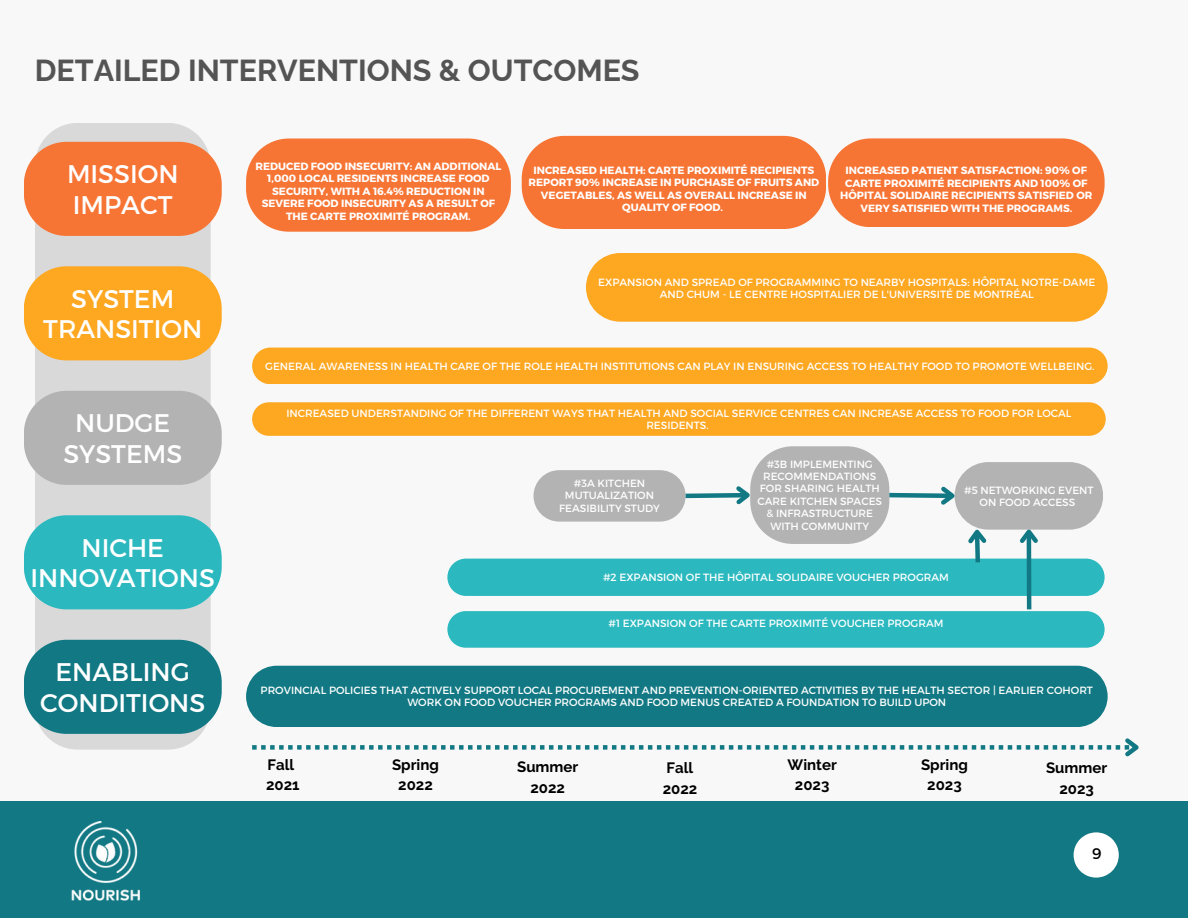
<style>
.page{position:relative;width:1188px;height:918px;background:#f8f8f8}
.page>*{position:absolute;margin:0;border:0;box-sizing:border-box;transform-origin:0 0}
.t1{font:700 30.45px "Raleway";color:#545454}
.t2{font:25.5px/30.3px "Montserrat";color:#fff;text-align:center}
.t3{font:15.3px "Montserrat";color:#000}
.t4{font:700 15px/20.2px "Raleway";color:#000;text-align:center}
.t5{font:10.5px/12.3px "Montserrat";color:#fff;text-align:center}
.t6{font:700 10.5px/12.3px "Montserrat";color:#fff;text-align:center}
</style>
<div class="page">
<div style="left:0;top:801px;width:1188px;height:117px;background:#127984"></div>
<svg style="left:1074px;top:832px;width:45px;height:46px"></svg>
<img style="left:71px;top:821px;width:69px;height:80px">
<svg style="left:35px;top:123px;width:176px;height:627px;background:#dadad9"></svg>
<div style="left:24px;top:391px;width:198px;height:94px;background:#b3b3b3;border-radius:43px"></div>
<div style="left:24px;top:515px;width:198px;height:94px;background:#2bb9bf;border-radius:43px"></div>
<div style="left:24px;top:640px;width:198px;height:94px;background:#127984;border-radius:43px"></div>
<div style="left:24px;top:142px;width:198px;height:94px;background:#f77534;border-radius:43px"></div>
<div style="left:24px;top:266px;width:198px;height:94px;background:#fea720;border-radius:43px"></div>
<svg style="left:246px;top:139px;width:265px;height:93px;background:#f77d40"></svg>
<div style="left:252px;top:348px;width:856px;height:36px;background:#fea720;border-radius:18px"></div>
<div style="left:586px;top:253px;width:522px;height:69px;background:#fea720"></div>
<div style="left:750px;top:446px;width:139px;height:98px;background:#b3b3b3;border-radius:43px"></div>
<div style="left:246px;top:666px;width:862px;height:61px;background:#127984"></div>
<svg style="left:252px;top:738px;width:887px;height:19px"></svg>
<div style="left:447px;top:559px;width:658px;height:37px;background:#2bb9bf;border-radius:19px"></div>
<div style="left:447px;top:611px;width:658px;height:37px;background:#2bb9bf"></div>
<svg style="left:522px;top:136px;width:583px;height:93px;background:#f78044"></svg>
<div style="left:955px;top:462px;width:148px;height:68px;background:#b3b3b3;border-radius:34px"></div>
<div style="left:533px;top:470px;width:153px;height:52px;background:#b3b3b3;border-radius:26px"></div>
<div style="left:252px;top:402px;width:854px;height:34px;background:#fea720;border-radius:17px"></div>
<svg style="left:681px;top:482px;width:70px;height:26px"></svg>
<svg style="left:888px;top:484px;width:69px;height:25px"></svg>
<svg style="left:964px;top:524px;width:26px;height:39px"></svg>
<hr style="left:1027px;top:532px;width:4px;height:77px;background:#127984">
<svg style="left:1016px;top:529px;width:26px;height:18px"></svg>
<h1 class="t1" style="left:35px;top:52px;width:606px">DETAILED INTERVENTIONS &amp; OUTCOMES</h1>
<p class="t2" style="left:67px;top:158px;width:113px;text-align:left">MISSION<br>IMPACT</p>
<p class="t6" style="left:255px;top:160px;width:247px">REDUCED FOOD INSECURITY: AN ADDITIONAL 1,000 LOCAL RESIDENTS INCREASE FOOD SECURITY, WITH A 16.4% REDUCTION IN SEVERE FOOD INSECURITY AS A RESULT OF THE CARTE PROXIMITÉ PROGRAM.</p>
<p class="t6" style="left:533px;top:164px;width:282px">INCREASED HEALTH: CARTE PROXIMITÉ RECIPIENTS</p>
<p class="t6" style="left:529px;top:176px;width:292px">REPORT 90% INCREASE IN PURCHASE OF FRUITS AND<br>VEGETABLES, AS WELL AS OVERALL INCREASE IN<br>QUALITY OF FOOD.</p>
<p class="t6" style="left:840px;top:164px;width:254px">INCREASED PATIENT SATISFACTION: 90% OF CARTE PROXIMITÉ RECIPIENTS AND 100% OF HÔPITAL SOLIDAIRE RECIPIENTS SATISFIED OR VERY SATISFIED WITH THE PROGRAMS.</p>
<p class="t2" style="left:71px;top:282px;width:105px">SYSTEM</p>
<p class="t2" style="left:43px;top:313px;width:161px">TRANSITION</p>
<p class="t2" style="left:75px;top:407px;width:97px">NUDGE</p>
<p class="t2" style="left:63px;top:437px;width:120px">SYSTEMS</p>
<p class="t2" style="left:31px;top:531px;width:186px">NICHE<br>INNOVATIONS</p>
<p class="t2" style="left:40px;top:656px;width:167px">ENABLING<br>CONDITIONS</p>
<p class="t5" style="left:598px;top:275px;width:498px">EXPANSION AND SPREAD OF PROGRAMMING TO NEARBY HOSPITALS: HÔPITAL NOTRE-DAME<br>AND CHUM - LE CENTRE HOSPITALIER DE L'UNIVERSITÉ DE MONTRÉAL</p>
<p class="t5" style="left:265px;top:360px;width:831px">GENERAL AWARENESS IN HEALTH CARE OF THE ROLE HEALTH INSTITUTIONS CAN PLAY IN ENSURING ACCESS TO HEALTHY FOOD TO PROMOTE WELLBEING.</p>
<p class="t5" style="left:286px;top:406px;width:787px">INCREASED UNDERSTANDING OF THE DIFFERENT WAYS THAT HEALTH AND SOCIAL SERVICE CENTRES CAN INCREASE ACCESS TO FOOD FOR LOCAL<br>RESIDENTS.</p>
<p class="t5" style="left:559px;top:477px;width:102px">#3A KITCHEN<br>MUTUALIZATION<br>FEASIBILITY STUDY</p>
<p class="t5" style="left:757px;top:457px;width:126px">#3B IMPLEMENTING<br>RECOMMENDATIONS<br>FOR SHARING HEALTH<br>CARE KITCHEN SPACES &amp; INFRASTRUCTURE<br>WITH COMMUNITY</p>
<p class="t5" style="left:964px;top:483px;width:131px">#5 NETWORKING EVENT<br>ON FOOD ACCESS</p>
<p class="t5" style="left:603px;top:571px;width:347px">#2 EXPANSION OF THE HÔPITAL SOLIDAIRE VOUCHER PROGRAM</p>
<p class="t5" style="left:608px;top:616px;width:337px">#1 EXPANSION OF THE CARTE PROXIMITÉ VOUCHER PROGRAM</p>
<p class="t5" style="left:261px;top:683px;width:834px">PROVINCIAL POLICIES THAT ACTIVELY SUPPORT LOCAL PROCUREMENT AND PREVENTION-ORIENTED ACTIVITIES BY THE HEALTH SECTOR | EARLIER COHORT<br>WORK ON FOOD VOUCHER PROGRAMS AND FOOD MENUS CREATED A FOUNDATION TO BUILD UPON</p>
<h3 class="t4" style="left:266px;top:755px;width:35px;text-align:left">Fall<br>2021</h3>
<h3 class="t4" style="left:392px;top:755px;width:48px">Spring<br>2022</h3>
<h3 class="t4" style="left:517px;top:757px;width:63px">Summer<br>2022</h3>
<h3 class="t4" style="left:663px;top:758px;width:36px;text-align:left">Fall<br>2022</h3>
<h3 class="t4" style="left:788px;top:755px;width:51px">Winter<br>2023</h3>
<h3 class="t4" style="left:921px;top:755px;width:48px">Spring<br>2023</h3>
<h3 class="t4" style="left:1046px;top:758px;width:63px">Summer<br>2023</h3>
<h3 class="t3" style="left:1092px;top:844px;width:11px">9</h3>
</div>
